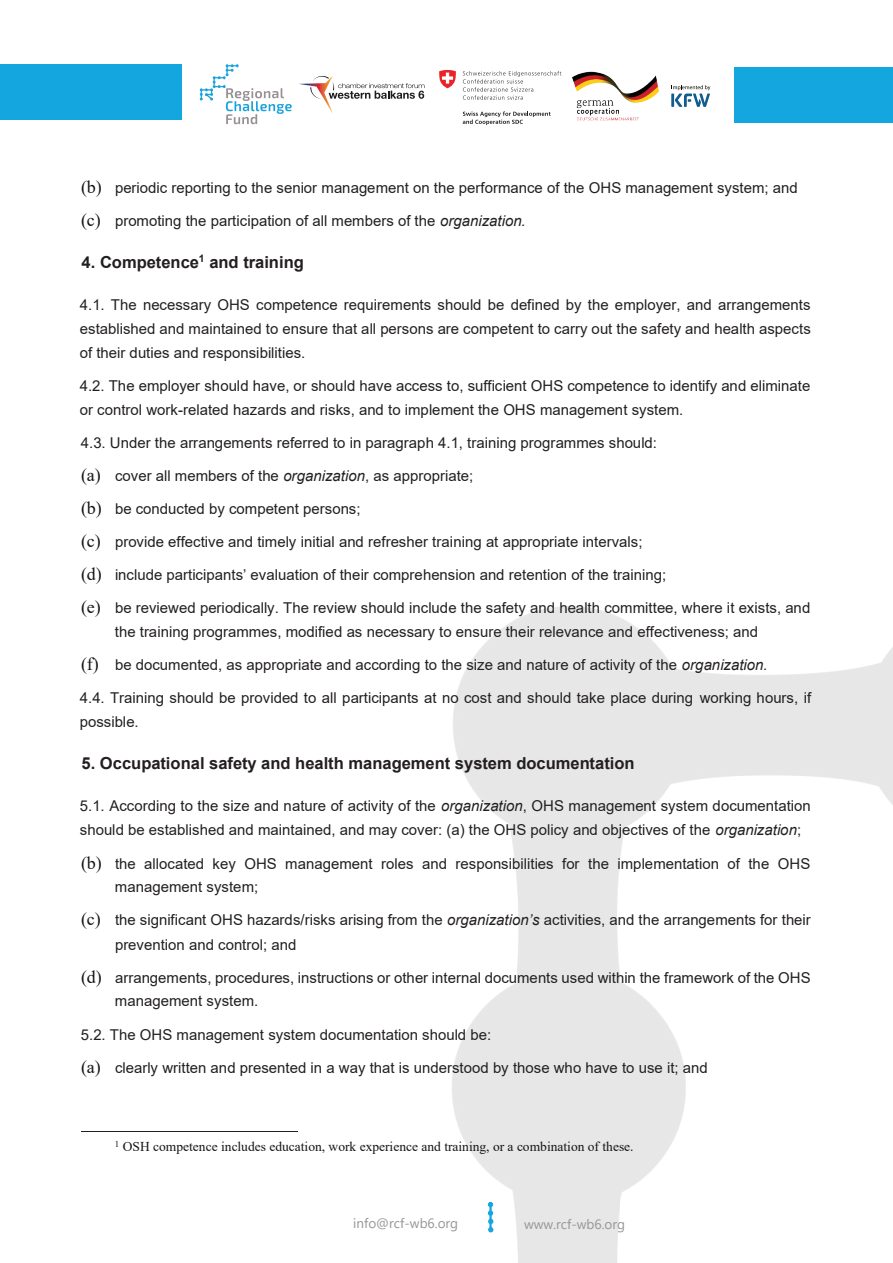
<style>
.page{position:relative;width:893px;height:1263px;background:#fff}
.page>*{position:absolute;margin:0;border:0;box-sizing:border-box;transform-origin:0 0}
.t1{font:700 16.5px "Arial";color:#231f20}
.t2{font:15px/33px "Arial";color:#231f20}
.t3{font:13.5px "Times New Roman";color:#161414}
.t4{font:13.5px "Segoe UI";color:#939598}
.s1{font-family:"Times New Roman";font-size:18px;color:#161414}
.s2{font-style:italic}
</style>
<div class="page">
<img style="left:181px;top:66px;width:712px;height:1197px">
<svg style="left:488px;top:1202px;width:5px;height:30px"></svg>
<div style="left:0;top:64px;width:181px;height:56px;background:#14a6df"></div>
<div style="left:735px;top:68px;width:158px;height:55px;background:#14a6df"></div>
<hr style="left:81px;top:1131px;width:216px;height:1px;background:#231f20">
<svg style="left:299px;top:76px;width:125px;height:38px"></svg>
<img style="left:569px;top:68px;width:93px;height:56px">
<svg style="left:200px;top:64px;width:92px;height:60px"></svg>
<svg style="left:463px;top:71px;width:98px;height:29px"></svg>
<svg style="left:463px;top:111px;width:88px;height:14px"></svg>
<svg style="left:439px;top:70px;width:17px;height:18px"></svg>
<svg style="left:671px;top:85px;width:39px;height:22px"></svg>
<p class="t2" style="left:81px;top:171px;width:718px"><span class="s1">(b)</span> periodic reporting to the senior management on the performance of the OHS management system; and <span class="s1">(c)</span> promoting the participation of all members of the <span class="s2">organization.</span></p>
<p class="t1" style="left:82px;top:251px;width:224px">4. Competence<sup>1</sup> and training</p>
<p class="t2" style="left:80px;top:293px;width:733px;line-height:24px;text-align:justify">4.1. The necessary OHS competence requirements should be defined by the employer, and arrangements established and maintained to ensure that all persons are competent to carry out the safety and health aspects of their duties and responsibilities.</p>
<p class="t2" style="left:80px;top:374px;width:732px;line-height:24px">4.2. The employer should have, or should have access to, sufficient OHS competence to identify and eliminate or control work-related hazards and risks, and to implement the OHS management system.</p>
<p class="t2" style="left:81px;top:426px;width:578px">4.3. Under the arrangements referred to in paragraph 4.1, training programmes should:</p>
<p class="t2" style="left:81px;top:460px;width:563px"><span class="s1">(a)</span> cover all members of the <span class="s2">organization</span>, as appropriate;<br><span class="s1">(b)</span> be conducted by competent persons;<br><span class="s1">(c)</span> provide effective and timely initial and refresher training at appropriate intervals;</p>
<p class="t2" style="left:81px;top:559px;width:731px"><span class="s1">(d)</span> include participants’ evaluation of their comprehension and retention of the training;<br><span class="s1">(e)</span> be reviewed periodically. The review should include the safety and health committee, where it exists, and</p>
<p class="t2" style="left:115px;top:615px;width:645px">the training programmes, modified as necessary to ensure their relevance and effectiveness; and</p>
<p class="t2" style="left:80px;top:649px;width:733px"><span class="s1">(f)</span> be documented, as appropriate and according to the size and nature of activity of the <span class="s2">organization.<br></span>4.4. Training should be provided to all participants at no cost and should take place during working hours, if</p>
<p class="t2" style="left:80px;top:705px;width:61px">possible.</p>
<p class="t1" style="left:82px;top:752px;width:554px">5. Occupational safety and health management system documentation</p>
<p class="t2" style="left:80px;top:794px;width:733px;line-height:24px">5.1. According to the size and nature of activity of the <span class="s2">organization</span>, OHS management system documentation should be established and maintained, and may cover: (a) the OHS policy and objectives of the <span class="s2">organization</span>;</p>
<p class="t2" style="left:115px;top:851px;width:697px;line-height:24px;text-indent:-34px"><span class="s1">(b)</span> the allocated key OHS management roles and responsibilities for the implementation of the OHS management system;</p>
<p class="t2" style="left:115px;top:908px;width:697px;line-height:24.2px;text-indent:-34px"><span class="s1">(c)</span> the significant OHS hazards/risks arising from the <span class="s2">organization’s</span> activities, and the arrangements for their prevention and control; and</p>
<p class="t2" style="left:115px;top:965px;width:697px;line-height:24px;text-indent:-34px"><span class="s1">(d)</span> arrangements, procedures, instructions or other internal documents used within the framework of the OHS management system.</p>
<p class="t2" style="left:81px;top:1018px;width:628px">5.2. The OHS management system documentation should be:<br><span class="s1">(a)</span> clearly written and presented in a way that is understood by those who have to use it; and</p>
<p class="t3" style="left:115px;top:1137px;width:520px"><sup>1</sup> OSH competence includes education, work experience and training, or a combination of these.</p>
<p class="t4" style="left:353px;top:1210px;width:106px">info@rcf-wb6.org</p>
<p class="t4" style="left:524px;top:1212px;width:103px">www.rcf-wb6.org</p>
</div>
